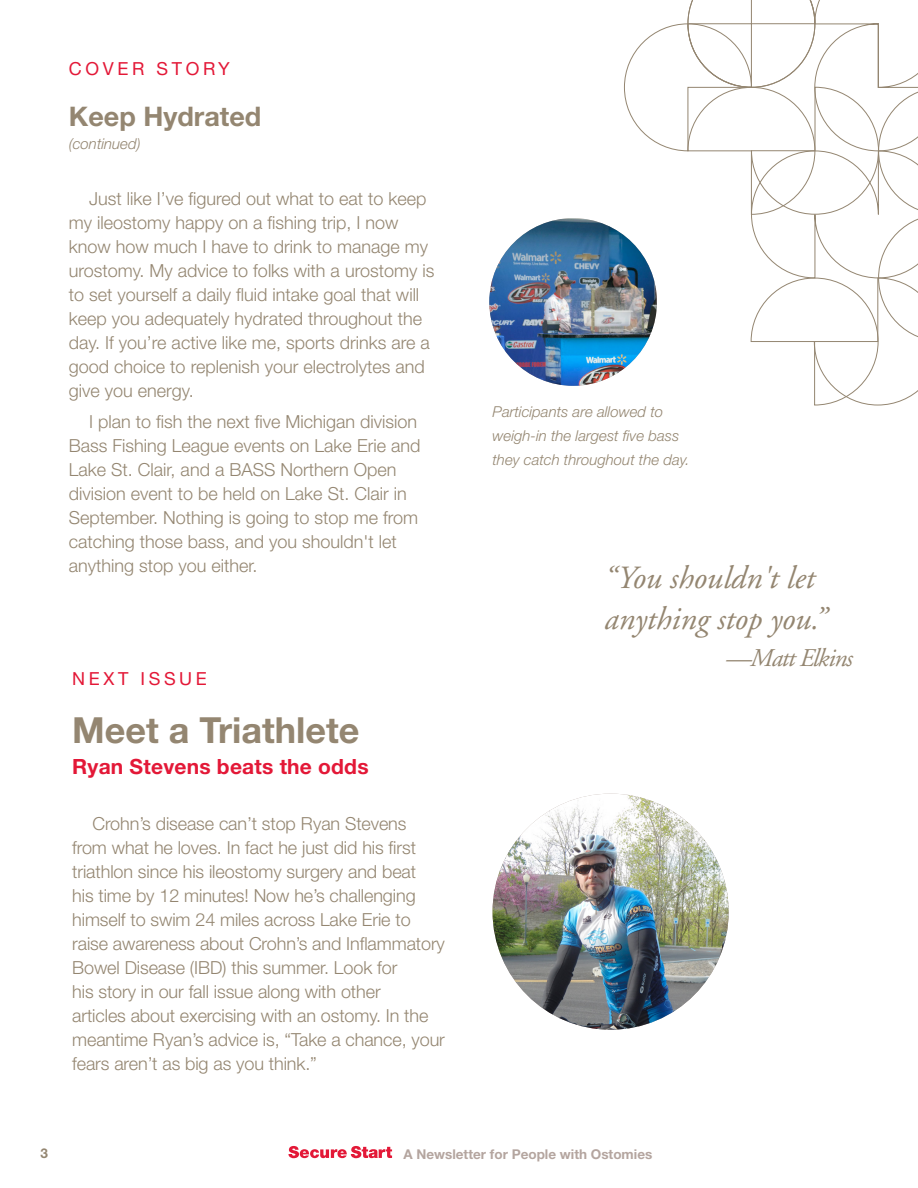
<style>
.page{position:relative;width:918px;height:1188px;background:#fff}
.page>*{position:absolute;margin:0;border:0;box-sizing:border-box;transform-origin:0 0}
.t1{font:700 36px "Helvetica Neue LT Std";color:#948671}
.t2{font:italic 32.4px/40.5px "Adobe Garamond";color:#948671}
.t3{font:700 27px "Helvetica Neue LT Std";color:#948671}
.t4{font:italic 25.5px "Adobe Garamond";letter-spacing:-.04em;color:#948671}
.t5{font:700 21px "Helvetica Neue LT Std";letter-spacing:.01em;color:#e31837}
.t6{font:300 18px/24px "Helvetica Neue LT Std";color:#948671}
.t7{font:18px "Helvetica Neue LT Std";letter-spacing:.2em;color:#e31837}
.t8{font:italic 300 15px/24px "Helvetica Neue LT Std";color:#948671}
.t9{font:700 13.5px "Helvetica Neue LT Std";color:#b4a59f}
.t10{font:700 13.5px "Helvetica Neue LT Std";color:#948671}
</style>
<div class="page">
<svg style="left:288px;top:1146px;width:104px;height:12px"></svg>
<img style="left:493px;top:794px;width:236px;height:236px;border-radius:118px">
<img style="left:489px;top:218px;width:168px;height:168px;border-radius:84px">
<svg style="left:624px;top:0;width:294px;height:405px"></svg>
<p class="t7" style="left:69px;top:58px;width:163px">COVER STORY</p>
<h3 class="t3" style="left:69px;top:100px;width:194px">Keep Hydrated</h3>
<p class="t8" style="left:69px;top:131px;width:73px">(continued)</p>
<p class="t6" style="left:69px;top:186px;width:367px;text-indent:20px">Just like I’ve figured out what to eat to keep my ileostomy happy on a fishing trip, I now know how much I have to drink to manage my urostomy. My advice to folks with a urostomy is to set yourself a daily fluid intake goal that will keep you adequately hydrated throughout the day. If you’re active like me, sports drinks are a good choice to replenish your electrolytes and give you energy.</p>
<p class="t6" style="left:69px;top:409px;width:353px;text-indent:20px">I plan to fish the next five Michigan division Bass Fishing League events on Lake Erie and Lake St. Clair, and a BASS Northern Open division event to be held on Lake St. Clair in September. Nothing is going to stop me from catching those bass, and you shouldn't let anything stop you either.</p>
<p class="t8" style="left:493px;top:400px;width:199px">Participants are allowed to weigh-in the largest five bass they catch throughout the day.</p>
<h2 class="t2" style="left:604px;top:559px;width:224px">“You shouldn't let anything stop you.”</h2>
<h3 class="t4" style="left:726px;top:644px;width:128px">—Matt Elkins</h3>
<p class="t7" style="left:72px;top:667px;width:136px">NEXT ISSUE</p>
<h1 class="t1" style="left:72px;top:708px;width:289px">Meet a Triathlete</h1>
<p class="t5" style="left:72px;top:753px;width:298px">Ryan Stevens beats the odds</p>
<p class="t6" style="left:72px;top:811px;width:374px;text-indent:20px">Crohn’s disease can’t stop Ryan Stevens from what he loves. In fact he just did his first triathlon since his ileostomy surgery and beat<br>his time by 12 minutes! Now he’s challenging himself to swim 24 miles across Lake Erie to raise awareness about Crohn’s and Inflammatory Bowel Disease (IBD) this summer. Look for<br>his story in our fall issue along with other<br>articles about exercising with an ostomy. In the meantime Ryan’s advice is, “Take a chance, your fears aren’t as big as you think.”</p>
<p class="t10" style="left:40px;top:1145px;width:9px">3</p>
<p class="t9" style="left:403px;top:1146px;width:250px">A Newsletter for People with Ostomies</p>
</div>
